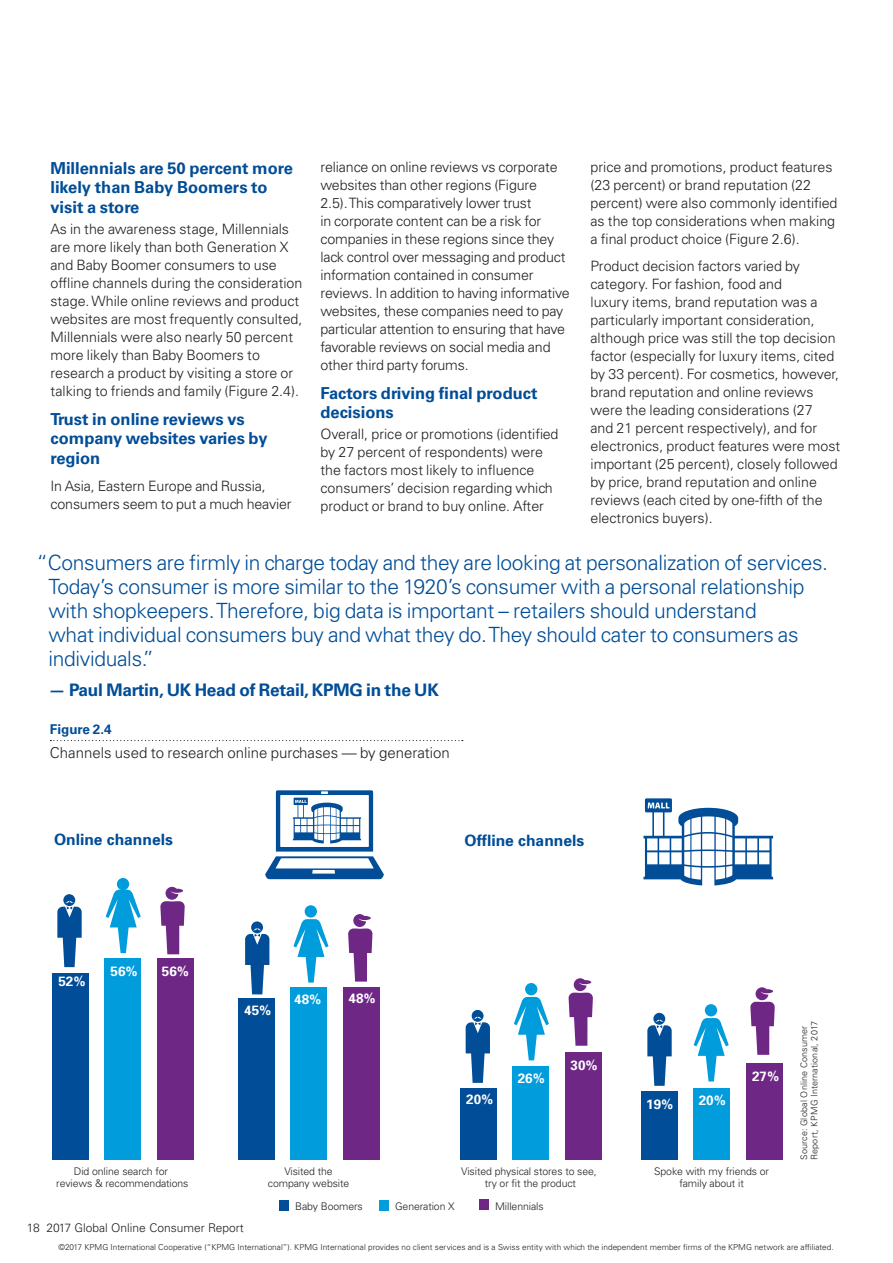
<style>
.page{position:relative;width:893px;height:1263px;background:#fff}
.page>*{position:absolute;margin:0;border:0;box-sizing:border-box;transform-origin:0 0}
.t1{font:300 21px/24px "Univers LT Std";letter-spacing:-.015em;color:#014d97}
.t2{font:700 17.25px "Univers LT Std";letter-spacing:-.015em;color:#014d97}
.t3{font:700 16.5px/19.5px "Univers LT Std";color:#014d97}
.t4{font:700 15.6px "Univers";color:#014d97}
.t5{font:300 15px "Univers LT Std";color:#231f20}
.t6{font:300 14.25px/18px "Univers LT Std";color:#231f20}
.t7{font:700 13.5px "Univers";color:#fff}
.t8{font:700 13.5px "Univers LT Std";color:#014d97}
.t9{font:300 12px "Univers LT Std";color:#231f20}
.t10{font:300 10.5px/12.6px "Univers";letter-spacing:-.01em;color:#231f20;text-align:center}
.t11{font:300 9px/10.5px "Univers LT Std";letter-spacing:.02em;color:#231f20}
.t12{font:300 8.25px "Univers LT Std";color:#231f20}
</style>
<div class="page">
<svg style="left:50px;top:740px;width:413px;height:1px"></svg>
<div style="left:157px;top:959px;width:37px;height:201px;background:#6f2786"></div>
<div style="left:104px;top:959px;width:37px;height:201px;background:#009cdc"></div>
<div style="left:52px;top:973px;width:37px;height:187px;background:#014d97"></div>
<div style="left:279px;top:1200px;width:10px;height:10px;background:#014d97"></div>
<div style="left:379px;top:1200px;width:10px;height:10px;background:#009cdc"></div>
<div style="left:479px;top:1200px;width:10px;height:10px;background:#6f2786"></div>
<div style="left:343px;top:987px;width:37px;height:173px;background:#6f2786"></div>
<div style="left:290px;top:987px;width:37px;height:173px;background:#009cdc"></div>
<div style="left:238px;top:998px;width:37px;height:162px;background:#014d97"></div>
<div style="left:565px;top:1052px;width:37px;height:108px;background:#6f2786"></div>
<div style="left:512px;top:1066px;width:37px;height:94px;background:#009cdc"></div>
<div style="left:460px;top:1088px;width:37px;height:72px;background:#014d97"></div>
<div style="left:746px;top:1063px;width:37px;height:97px;background:#6f2786"></div>
<div style="left:693px;top:1088px;width:37px;height:72px;background:#009cdc"></div>
<div style="left:641px;top:1091px;width:37px;height:69px;background:#014d97"></div>
<div style="left:117px;top:878px;width:12px;height:12px;background:#009cdc;border-radius:50%"></div>
<svg style="left:106px;top:890px;width:35px;height:63px"></svg>
<div style="left:63px;top:894px;width:12px;height:12px;background:#014d97;border-radius:50%"></div>
<svg style="left:57px;top:901px;width:25px;height:66px"></svg>
<svg style="left:160px;top:887px;width:25px;height:67px"></svg>
<div style="left:305px;top:905px;width:12px;height:12px;background:#009cdc;border-radius:50%"></div>
<svg style="left:293px;top:919px;width:36px;height:63px"></svg>
<div style="left:251px;top:921px;width:12px;height:12px;background:#014d97;border-radius:50%"></div>
<svg style="left:245px;top:928px;width:24px;height:66px"></svg>
<svg style="left:348px;top:914px;width:24px;height:67px"></svg>
<div style="left:525px;top:983px;width:12px;height:12px;background:#009cdc;border-radius:50%"></div>
<svg style="left:514px;top:997px;width:35px;height:63px"></svg>
<div style="left:472px;top:1010px;width:12px;height:12px;background:#014d97;border-radius:50%"></div>
<svg style="left:466px;top:1017px;width:24px;height:66px"></svg>
<svg style="left:569px;top:978px;width:24px;height:68px"></svg>
<div style="left:705px;top:1004px;width:12px;height:12px;background:#009cdc;border-radius:50%"></div>
<svg style="left:694px;top:1018px;width:35px;height:63px"></svg>
<div style="left:653px;top:1013px;width:12px;height:12px;background:#014d97;border-radius:50%"></div>
<svg style="left:647px;top:1020px;width:25px;height:66px"></svg>
<svg style="left:750px;top:987px;width:25px;height:68px"></svg>
<svg style="left:265px;top:790px;width:119px;height:89px"></svg>
<svg style="left:643px;top:798px;width:130px;height:87px"></svg>
<p class="t3" style="left:50px;top:159px;width:244px">Millennials are 50 percent more likely than Baby Boomers to visit a store</p>
<p class="t6" style="left:50px;top:220px;width:254px">As in the awareness stage, Millennials are more likely than both Generation X and Baby Boomer consumers to use offline channels during the consideration stage. While online reviews and product websites are most frequently consulted, Millennials were also nearly 50 percent more likely than Baby Boomers to research a product by visiting a store or talking to friends and family (Figure 2.4).</p>
<p class="t3" style="left:50px;top:409px;width:219px">Trust in online reviews vs company websites varies by region</p>
<p class="t6" style="left:50px;top:476px;width:243px">In Asia, Eastern Europe and Russia, consumers seem to put a much heavier</p>
<p class="t6" style="left:320px;top:158px;width:251px">reliance on online reviews vs corporate websites than other regions (Figure<br>2.5). This comparatively lower trust<br>in corporate content can be a risk for companies in these regions since they lack control over messaging and product information contained in consumer reviews. In addition to having informative websites, these companies need to pay particular attention to ensuring that have favorable reviews on social media and other third party forums.</p>
<p class="t3" style="left:320px;top:383px;width:219px">Factors driving final product decisions</p>
<p class="t6" style="left:320px;top:425px;width:240px">Overall, price or promotions (identified by 27 percent of respondents) were the factors most likely to influence consumers’ decision regarding which product or brand to buy online. After</p>
<p class="t6" style="left:590px;top:158px;width:248px">price and promotions, product features (23 percent) or brand reputation (22 percent) were also commonly identified as the top considerations when making a final product choice (Figure 2.6).</p>
<p class="t6" style="left:590px;top:257px;width:251px">Product decision factors varied by category. For fashion, food and<br>luxury items, brand reputation was a particularly important consideration, although price was still the top decision factor (especially for luxury items, cited by 33 percent). For cosmetics, however, brand reputation and online reviews were the leading considerations (27<br>and 21 percent respectively), and for electronics, product features were most important (25 percent), closely followed by price, brand reputation and online reviews (each cited by one-fifth of the electronics buyers).</p>
<p class="t1" style="left:48px;top:550px;width:781px;text-indent:-12px">“Consumers are firmly in charge today and they are looking at personalization of services.<br>Today’s consumer is more similar to the 1920’s consumer with a personal relationship with shopkeepers. Therefore, big data is important – retailers should understand<br>what individual consumers buy and what they do. They should cater to consumers as individuals.”</p>
<p class="t2" style="left:48px;top:680px;width:392px">— Paul Martin, UK Head of Retail, KPMG in the UK</p>
<p class="t8" style="left:50px;top:721px;width:63px">Figure 2.4</p>
<p class="t5" style="left:50px;top:744px;width:401px">Channels used to research online purchases — by generation</p>
<p class="t4" style="left:54px;top:829px;width:120px">Online channels</p>
<p class="t4" style="left:465px;top:831px;width:121px">Offline channels</p>
<p class="t7" style="left:58px;top:973px;width:29px">52%</p>
<p class="t7" style="left:111px;top:962px;width:29px">56%</p>
<p class="t7" style="left:162px;top:963px;width:29px">56%</p>
<p class="t7" style="left:244px;top:1001px;width:29px">45%</p>
<p class="t7" style="left:294px;top:991px;width:29px">48%</p>
<p class="t7" style="left:349px;top:990px;width:29px">48%</p>
<p class="t7" style="left:466px;top:1091px;width:29px">20%</p>
<p class="t7" style="left:518px;top:1069px;width:29px">26%</p>
<p class="t7" style="left:570px;top:1056px;width:29px">30%</p>
<p class="t7" style="left:646px;top:1095px;width:29px">19%</p>
<p class="t7" style="left:699px;top:1092px;width:29px">20%</p>
<p class="t7" style="left:752px;top:1068px;width:29px">27%</p>
<p class="t10" style="left:56px;top:1164px;width:134px">Did online search for reviews &amp; recommendations</p>
<p class="t10" style="left:268px;top:1164px;width:83px">Visited the company website</p>
<p class="t9" style="left:27px;top:1221px;width:219px">18 2017 Global Online Consumer Report</p>
<p class="t10" style="left:295px;top:1200px;width:69px">Baby Boomers</p>
<p class="t10" style="left:461px;top:1164px;width:137px">Visited physical stores to see, try or fit the product</p>
<p class="t10" style="left:654px;top:1164px;width:116px">Spoke with my friends or family about it</p>
<p class="t10" style="left:395px;top:1200px;width:61px">Generation X</p>
<p class="t10" style="left:495px;top:1200px;width:50px">Millennials</p>
<p class="t11" style="left:799px;top:1160px;width:141px;rotate:-90deg">Source: Global Online Consumer<br>Report, KPMG International, 2017</p>
<p class="t12" style="left:58px;top:1242px;width:777px">©2017 KPMG International Cooperative (“KPMG International”). KPMG International provides no client services and is a Swiss entity with which the independent member firms of the KPMG network are affiliated.</p>
</div>
